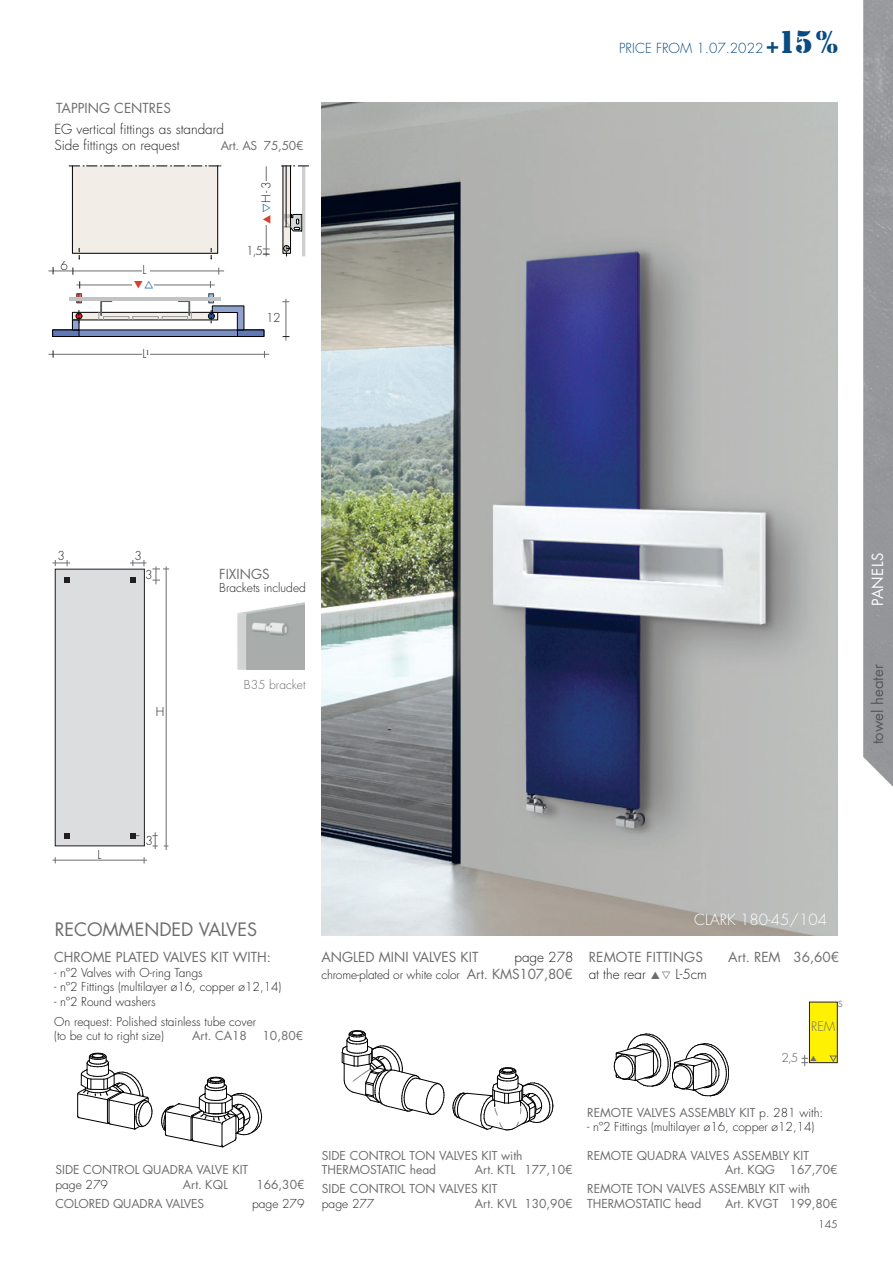
<style>
.page{position:relative;width:893px;height:1263px;background:#fff}
.page>*{position:absolute;margin:0;border:0;box-sizing:border-box;transform-origin:0 0}
.t1{font:18px "Futura Std";color:#6c6d70}
.t2{font:300 15px "Futura Std";color:#fff}
.t3{font:15px "Futura Std";color:#57585a}
.t4{font:15px "Futura Std";letter-spacing:.025em;color:#fafafa}
.t5{font:13.5px "Futura Std";color:#6c6d70}
.t6{font:300 13.5px/16.2px "Futura Std";color:#231f20}
.t7{font:300 13.5px "Futura Std";color:#0a4c82}
.t8{font:300 13.5px "Futura Std";color:#6c6d70}
.t9{font:300 12.75px "Futura Std";color:#6c6d70}
.t10{font:12px/14.4px "Futura Std";color:#6c6d70}
.t11{font:300 12px/20.4px "Futura Std";color:#231f20}
.t12{font:300 12px "Futura Std";color:#6c6d70}
.t13{font:300 12px "Futura Std";color:#57585a}
.t14{font:300 10.5px "Futura Std";color:#231f20}
.s1{color:#d53f2c}
.s2{color:#0154a6}
.s3{font-family:"Stencil";font-weight:400;font-size:22.5px}
.s4{font-family:"Stencil";font-weight:400;font-size:33px}
.s5{font-weight:400;font-size:13.5px;color:#6c6d70}
.s6{color:#6c6d70}
.s7{font-weight:300;color:#231f20}
</style>
<div class="page">
<img style="left:863px;top:0;width:30px;height:787px">
<img style="left:322px;top:102px;width:516px;height:833px">
<svg style="left:453px;top:1067px;width:101px;height:63px"></svg>
<svg style="left:342px;top:1030px;width:103px;height:85px"></svg>
<svg style="left:161px;top:1077px;width:101px;height:70px"></svg>
<svg style="left:77px;top:1053px;width:76px;height:77px"></svg>
<svg style="left:69px;top:165px;width:152px;height:95px"></svg>
<hr style="left:69px;top:297px;width:152px;height:3px;background:#c2c3c3">
<svg style="left:282px;top:165px;width:27px;height:92px"></svg>
<div style="left:53px;top:330px;width:211px;height:6px;background:#7a8fc4"></div>
<div style="left:52px;top:330px;width:212px;height:7px;border:1px solid #000001"></div>
<div style="left:53px;top:330px;width:26px;height:6px;background:#5973b6"></div>
<div style="left:52px;top:330px;width:27px;height:7px;border:1px solid #000001"></div>
<div style="left:237px;top:330px;width:27px;height:6px;background:#5973b6"></div>
<div style="left:237px;top:330px;width:27px;height:7px;border:1px solid #000001"></div>
<hr style="left:48px;top:271px;width:176px;height:1px;background:#6c6d70">
<div style="left:142px;top:265px;width:8px;height:9px;background:#fff"></div>
<hr style="left:266px;top:166px;width:1px;height:90px;background:#6c6d70">
<svg style="left:263px;top:249px;width:7px;height:6px"></svg>
<hr style="left:286px;top:299px;width:1px;height:42px;background:#6c6d70">
<div style="left:261px;top:182px;width:10px;height:43px;background:#fff"></div>
<hr style="left:48px;top:354px;width:221px;height:1px;background:#6c6d70">
<div style="left:142px;top:349px;width:8px;height:9px;background:#fff"></div>
<div style="left:55px;top:569px;width:89px;height:277px;background:#dcdddf"></div>
<div style="left:55px;top:569px;width:90px;height:277px;border:1px solid #231f20"></div>
<svg style="left:64px;top:577px;width:6px;height:6px"></svg>
<hr style="left:53px;top:860px;width:94px;height:1px;background:#6c6d70">
<svg style="left:52px;top:560px;width:18px;height:6px"></svg>
<svg style="left:130px;top:560px;width:39px;height:24px"></svg>
<svg style="left:152px;top:832px;width:6px;height:17px"></svg>
<hr style="left:166px;top:566px;width:1px;height:284px;background:#6c6d70">
<svg style="left:130px;top:833px;width:9px;height:5px"></svg>
<svg style="left:64px;top:833px;width:6px;height:5px"></svg>
<div style="left:809px;top:1002px;width:29px;height:61px;background:#fff101;border:1px solid #231f20"></div>
<svg style="left:830px;top:1055px;width:7px;height:7px"></svg>
<img style="left:237px;top:602px;width:68px;height:67px">
<svg style="left:614px;top:1033px;width:115px;height:63px"></svg>
<svg style="left:72px;top:281px;width:172px;height:49px"></svg>
<svg style="left:801px;top:1055px;width:16px;height:11px"></svg>
<p class="t5" style="left:56px;top:99px;width:116px">TAPPING CENTRES</p>
<p class="t6" style="left:54px;top:122px;width:171px">EG vertical fittings as standard<br>Side fittings on request</p>
<p class="t10" style="left:221px;top:139px;width:84px">Art. AS 75,50€</p>
<p class="t11" style="left:256px;top:225px;width:45px;rotate:-90deg"><span class="s1">▲</span><span class="s2">▽</span>H - 3</p>
<p class="t11" style="left:60px;top:255px;width:9px">6</p>
<p class="t11" style="left:142px;top:260px;width:5px">L</p>
<p class="t11" style="left:142px;top:343px;width:9px">L<sup>1</sup></p>
<p class="t11" style="left:246px;top:241px;width:18px">1,5</p>
<p class="t11" style="left:266px;top:307px;width:16px">12</p>
<p class="t7" style="left:619px;top:40px;width:220px">PRICE FROM 1.07.2022 <span class="s3">+</span><span class="s4">15%</span></p>
<p class="t11" style="left:57px;top:546px;width:9px">3</p>
<p class="t11" style="left:134px;top:546px;width:9px">3</p>
<p class="t11" style="left:145px;top:565px;width:9px">3</p>
<p class="t11" style="left:156px;top:702px;width:10px">H</p>
<p class="t5" style="left:219px;top:565px;width:52px">FIXINGS</p>
<p class="t11" style="left:219px;top:578px;width:88px">Brackets included</p>
<p class="t12" style="left:244px;top:677px;width:63px">B35 bracket</p>
<p class="t4" style="left:868px;top:606px;width:55px;rotate:-90deg">PANELS</p>
<p class="t3" style="left:868px;top:744px;width:82px;rotate:-90deg">towel heater</p>
<p class="t11" style="left:98px;top:845px;width:5px">L</p>
<p class="t11" style="left:145px;top:831px;width:9px">3</p>
<h1 class="t1" style="left:55px;top:917px;width:204px">RECOMMENDED VALVES</h1>
<p class="t5" style="left:54px;top:949px;width:218px">CHROME PLATED VALVES KIT WITH:</p>
<p class="t11" style="left:54px;top:962px;width:150px">- nº2 Valves with O-ring Tangs</p>
<p class="t11" style="left:54px;top:977px;width:229px">- nº2 Fittings (multilayer ø16, copper ø12,14)</p>
<p class="t11" style="left:54px;top:991px;width:203px">- nº2 Round washers<br>On request: Polished stainless tube cover</p>
<p class="t11" style="left:54px;top:1026px;width:111px">(to be cut to right size)</p>
<p class="t10" style="left:192px;top:1029px;width:56px">Art. CA18</p>
<p class="t10" style="left:263px;top:1029px;width:42px">10,80€</p>
<p class="t10" style="left:55px;top:1163px;width:194px">SIDE CONTROL QUADRA VALVE KIT</p>
<p class="t11" style="left:55px;top:1174px;width:54px">page 279</p>
<p class="t10" style="left:183px;top:1177px;width:46px">Art. KQL</p>
<p class="t10" style="left:256px;top:1177px;width:50px">166,30€</p>
<p class="t10" style="left:55px;top:1196px;width:150px">COLORED QUADRA VALVES</p>
<p class="t11" style="left:252px;top:1193px;width:54px">page 279</p>
<p class="t5" style="left:321px;top:949px;width:158px">ANGLED MINI VALVES KIT</p>
<p class="t6" style="left:514px;top:950px;width:60px">page 278</p>
<p class="t11" style="left:321px;top:964px;width:253px">chrome-plated or white color <span class="s5">Art. KMS107,80€</span></p>
<p class="t2" style="left:694px;top:910px;width:134px">CLARK 180-45/104</p>
<p class="t5" style="left:589px;top:949px;width:116px">REMOTE FITTINGS</p>
<p class="t5" style="left:728px;top:949px;width:112px">Art. REM 36,60€</p>
<p class="t6" style="left:589px;top:966px;width:120px">at the rear <span class="s6">▲▽</span> L-5cm</p>
<p class="t8" style="left:838px;top:994px;width:7px">s</p>
<p class="t13" style="left:782px;top:1051px;width:18px">2,5</p>
<p class="t9" style="left:811px;top:1019px;width:26px">REM</p>
<p class="t10" style="left:322px;top:1148px;width:202px">SIDE CONTROL TON VALVES KIT with<br>THERMOSTATIC head</p>
<p class="t10" style="left:322px;top:1161px;width:252px;line-height:18.9px;text-indent:153px">Art. KTL 177,10€<br>SIDE CONTROL TON VALVES KIT</p>
<p class="t11" style="left:322px;top:1193px;width:54px">page 277</p>
<p class="t10" style="left:475px;top:1196px;width:99px">Art. KVL 130,90€</p>
<p class="t10" style="left:587px;top:1105px;width:238px">REMOTE VALVES ASSEMBLY KIT <span class="s7">p. 281 with:</span></p>
<p class="t11" style="left:587px;top:1117px;width:229px">- nº2 Fittings (multilayer ø16, copper ø12,14)</p>
<p class="t10" style="left:725px;top:1148px;width:114px;text-indent:-138px">REMOTE QUADRA VALVES ASSEMBLY KIT<br>Art. KQG 167,70€</p>
<p class="t10" style="left:587px;top:1182px;width:224px">REMOTE TON VALVES ASSEMBLY KIT with<br>THERMOSTATIC head</p>
<p class="t10" style="left:725px;top:1196px;width:114px">Art. KVGT 199,80€</p>
<p class="t14" style="left:818px;top:1218px;width:21px">145</p>
</div>
